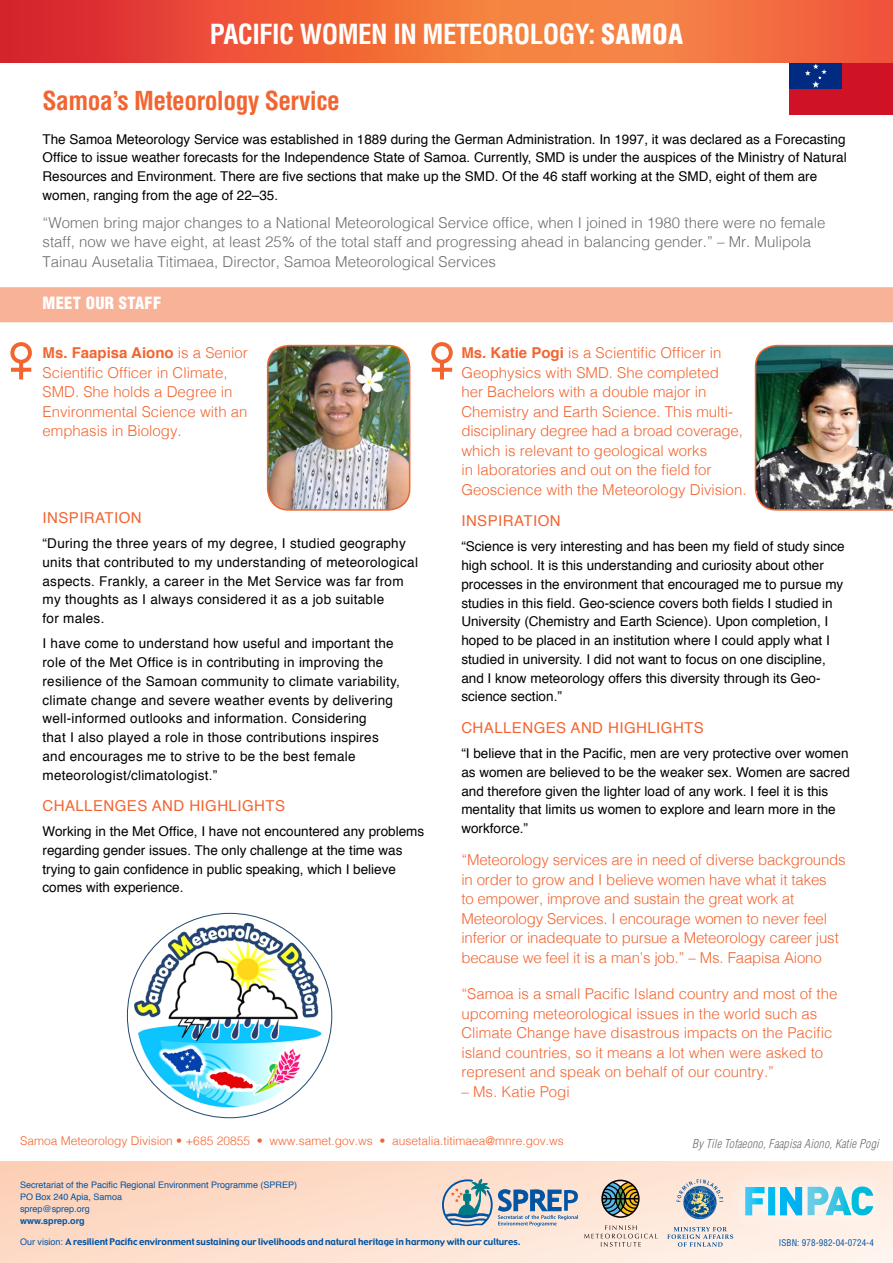
<style>
.page{position:relative;width:893px;height:1263px;background:#fff}
.page>*{position:absolute;margin:0;border:0;box-sizing:border-box;transform-origin:0 0}
.t1{font:700 condensed 27px "Helvetica";letter-spacing:-.02em;color:#fff}
.t2{font:700 condensed 25.5px "Helvetica";letter-spacing:-.02em;color:#f26531}
.t3{font:900 condensed 16.5px "Helvetica";letter-spacing:.02em;color:#fff}
.t4{font:300 15px/19.5px "Helvetica";color:#f26531}
.t5{font:300 15px/19.5px "Helvetica";color:#6d6e71}
.t6{font:15px "Helvetica";letter-spacing:.03em;color:#f26531}
.t7{font:13.5px/18.8px "Helvetica";color:#000}
.t8{font:13.5px/18.8px "Helvetica";letter-spacing:.02em;color:#000}
.t9{font:300 12px "Helvetica";color:#f26531}
.t10{font:italic 300 condensed 12px "Helvetica";letter-spacing:.01em;color:#6d6e71}
.t11{font:9px "Gadget";color:#0054a4}
.t12{font:9px/12px "Helvetica";color:#0054a4}
.t13{font:condensed 9px "Helvetica";letter-spacing:.01em;color:#0054a4}
.t14{font:700 9px "Helvetica";color:#0054a4}
.s1{font-weight:900}
.s2{font-weight:700}
.s3{font-family:"Helvetica"}
</style>
<div class="page">
<div style="left:789px;top:63px;width:104px;height:52px;background:#cf1226"></div>
<div style="left:789px;top:63px;width:53px;height:26px;background:#002b80"></div>
<svg style="left:805px;top:64px;width:22px;height:24px"></svg>
<svg style="left:10px;top:342px;width:22px;height:38px"></svg>
<svg style="left:431px;top:342px;width:22px;height:38px"></svg>
<div style="left:0;top:287px;width:893px;height:35px;background:#f8b298"></div>
<div style="left:0;top:1161px;width:893px;height:102px;background:linear-gradient(to right,#fdd3bb,#fff1e9)"></div>
<svg style="left:0;top:0;width:893px;height:63px;background:#ee613b"></svg>
<svg style="left:677px;top:1179px;width:46px;height:40px;background:#9cabb6"></svg>
<svg style="left:667px;top:1227px;width:66px;height:20px"></svg>
<div style="left:601px;top:1180px;width:39px;height:38px;border:2px solid #000;border-radius:50%"></div>
<svg style="left:601px;top:1181px;width:39px;height:36px"></svg>
<hr style="left:602px;top:1198px;width:37px;height:1px;background:#000">
<svg style="left:584px;top:1225px;width:74px;height:22px;background:#e9d6cb"></svg>
<svg style="left:442px;top:1179px;width:136px;height:47px;background:#acb6c0"></svg>
<div style="left:725px;top:1167px;width:167px;height:68px;background:#feede3"></div>
<svg style="left:745px;top:1187px;width:57px;height:28px"></svg>
<svg style="left:808px;top:1186px;width:65px;height:29px"></svg>
<img style="left:133px;top:917px;width:193px;height:194px">
<img style="left:755px;top:345px;width:138px;height:166px">
<img style="left:268px;top:346px;width:142px;height:163px">
<div style="left:267px;top:345px;width:143px;height:166px;border:2px solid #f26531;border-radius:21px"></div>
<h1 class="t1" style="left:210px;top:18px;width:475px">Pacific Women in Meteorology: <span class="s1">SAMOA</span></h1>
<h2 class="t2" style="left:43px;top:85px;width:299px">Samoa’s Meteorology Service</h2>
<p class="t7" style="left:43px;top:130px;width:806px">The Samoa Meteorology Service was established in 1889 during the German Administration. In 1997, it was declared as a Forecasting Office to issue weather forecasts for the Independence State of Samoa. Currently, SMD is under the auspices of the Ministry of Natural Resources and Environment. There are five sections that make up the SMD. Of the 46 staff working at the SMD, eight of them are women, ranging from the age of 22–35.</p>
<p class="t5" style="left:43px;top:212px;width:784px">“Women bring major changes to a National Meteorological Service office, when I joined in 1980 there were no female staff, now we have eight, at least 25% of the total staff and progressing ahead in balancing gender.” – Mr. Mulipola<br>Tainau Ausetalia Titimaea, Director, Samoa Meteorological Services</p>
<p class="t3" style="left:43px;top:293px;width:120px">MEET OUR STAFF</p>
<p class="t4" style="left:43px;top:342px;width:207px"><span class="s2">Ms. Faapisa Aiono</span> is a Senior<br>Scientific Officer in Climate,<br>SMD. She holds a Degree in<br>Environmental Science with an emphasis in Biology.</p>
<p class="t6" style="left:43px;top:506px;width:15px">Inspiration</p>
<p class="t8" style="left:43px;top:534px;width:377px">“During the three years of my degree, I studied geography units that contributed to my understanding of meteorological aspects. Frankly, a career in the Met Service was far from my thoughts as I always considered it as a job suitable<br>for males.</p>
<p class="t8" style="left:43px;top:635px;width:359px">I have come to understand how useful and important the role of the Met Office is in contributing in improving the resilience of the Samoan community to climate variability, climate change and severe weather events by delivering well-informed outlooks and information. Considering<br>that I also played a role in those contributions inspires and encourages me to strive to be the best female meteorologist/climatologist.”</p>
<p class="t6" style="left:43px;top:794px;width:121px">Challenges and</p>
<p class="t6" style="left:189px;top:794px;width:87px">highlights</p>
<p class="t7" style="left:43px;top:822px;width:383px">Working in the Met Office, I have not encountered any problems regarding gender issues. The only challenge at the time was trying to gain confidence in public speaking, which I believe comes with experience.</p>
<p class="t4" style="left:461px;top:342px;width:287px"><span class="s2">Ms. Katie Pogi</span> is a Scientific Officer in Geophysics with SMD. She completed<br>her Bachelors with a double major in Chemistry and Earth Science. This multi&shy;disciplinary degree had a broad coverage, which is relevant to geological works<br>in laboratories and out on the field for Geoscience with the Meteorology Division.</p>
<p class="t6" style="left:461px;top:509px;width:15px">Inspiration</p>
<p class="t7" style="left:461px;top:538px;width:385px">“Science is very interesting and has been my field of study since high school. It is this understanding and curiosity about other processes in the environment that encouraged me to pursue my studies in this field. Geo-science covers both fields I studied in University (Chemistry and Earth Science). Upon completion, I hoped to be placed in an institution where I could apply what I studied in university. I did not want to focus on one discipline, and I know meteorology offers this diversity through its Geo&shy;science section.”</p>
<p class="t6" style="left:461px;top:716px;width:121px">Challenges and</p>
<p class="t6" style="left:608px;top:716px;width:87px">highlights</p>
<p class="t7" style="left:461px;top:744px;width:390px">“I believe that in the Pacific, men are very protective over women as women are believed to be the weaker sex. Women are sacred and therefore given the lighter load of any work. I feel it is this mentality that limits us women to explore and learn more in the workforce.”</p>
<p class="t4" style="left:461px;top:849px;width:386px">“Meteorology services are in need of diverse backgrounds in order to grow and I believe women have what it takes<br>to empower, improve and sustain the great work at Meteorology Services. I encourage women to never feel inferior or inadequate to pursue a Meteorology career just because we feel it is a man’s job.” – Ms. Faapisa Aiono</p>
<p class="t4" style="left:461px;top:983px;width:377px">“Samoa is a small Pacific Island country and most of the upcoming meteorological issues in the world such as Climate Change have disastrous impacts on the Pacific island countries, so it means a lot when were asked to represent and speak on behalf of our country.”</p>
<p class="t4" style="left:461px;top:1081px;width:110px">– Ms. Katie Pogi</p>
<p class="t9" style="left:20px;top:1131px;width:545px">Samoa Meteorology Division • +685 20855 • www.samet.gov.ws • ausetalia.titimaea@mnre.gov.ws</p>
<p class="t12" style="left:20px;top:1179px;width:279px">Secretariat of the Pacific Regional Environment Programme (SPREP)<br>PO Box 240 Apia, Samoa<br>sprep@sprep.org</p>
<p class="t14" style="left:20px;top:1214px;width:66px">www.sprep.org</p>
<p class="t11" style="left:20px;top:1236px;width:502px"><span class="s3">Our vision:</span> A resilient Pacific environment sustaining our livelihoods and natural heritage in harmony with our cultures.</p>
<p class="t13" style="left:779px;top:1237px;width:96px">ISBN: 978-982-04-0724-4</p>
<p class="t10" style="left:692px;top:1136px;width:188px">By Tile Tofaeono, Faapisa Aiono, Katie Pogi</p>
</div>
